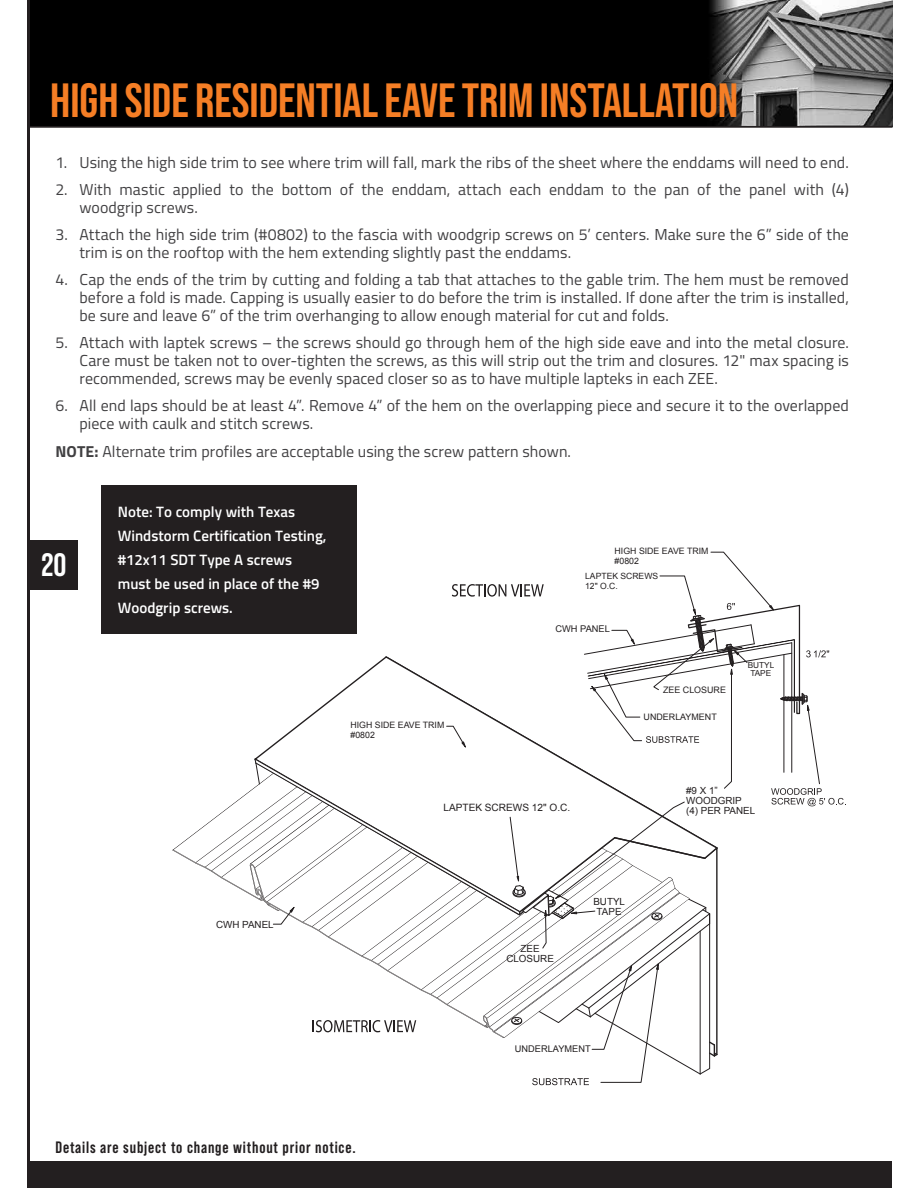
<style>
.page{position:relative;width:918px;height:1188px;background:#fff}
.page>*{position:absolute;margin:0;border:0;box-sizing:border-box;transform-origin:0 0}
.t1{font:700 48px "Bebas Neue Pro";color:#f57e25}
.t2{font:700 32.4px "Bebas Neue Pro";color:#fff}
.t3{font:700 16.5px "Bebas Neue Pro";letter-spacing:.05em;color:#231f20}
.t4{font:15.9px/18px "Titillium Web";letter-spacing:.005em;color:#414042}
.t5{font:600 15px/24px "Titillium Web";color:#fff}
.t6{font:10.05px "Arial";color:#231f20}
.t7{font:9.9px/10.1px "Arial";color:#231f20;text-align:center}
.t8{font:9.3px "Arial";color:#231f20}
.t9{font:8.85px/10.5px "Arial";color:#231f20}
.t10{font:8.55px/10.4px "Arial";color:#231f20}
.t11{font:8.25px/8.6px "Arial";color:#231f20;text-align:center}
.s1{font-weight:700}
</style>
<div class="page">
<img style="left:30px;top:0;width:862px;height:126px">
<div style="left:28px;top:540px;width:50px;height:49px;background:#231f20"></div>
<div style="left:28px;top:1161px;width:864px;height:27px;background:#231f20"></div>
<hr style="left:28px;top:126px;width:864px;height:1px;background:#231f20">
<hr style="left:27px;top:0;width:3px;height:1188px;background:#231f20">
<svg style="left:172px;top:552px;width:674px;height:533px"></svg>
<div style="left:101px;top:486px;width:256px;height:148px;background:#231f20"></div>
<h1 class="t1" style="left:50px;top:73px;width:690px">HIGH SIDE RESIDENTIAL EAVE TRIM INSTALLATION</h1>
<p class="t4" style="left:56px;top:153px;width:795px">1. Using the high side trim to see where trim will fall, mark the ribs of the sheet where the enddams will need to end.</p>
<p class="t4" style="left:79px;top:180px;width:771px;text-indent:-24px">2. With mastic applied to the bottom of the enddam, attach each enddam to the pan of the panel with (4) woodgrip screws.</p>
<p class="t4" style="left:79px;top:224px;width:771px;text-indent:-24px">3. Attach the high side trim (#0802) to the fascia with woodgrip screws on 5’ centers. Make sure the 6” side of the trim is on the rooftop with the hem extending slightly past the enddams.</p>
<p class="t4" style="left:79px;top:269px;width:771px;text-align:justify;text-indent:-24px">4. Cap the ends of the trim by cutting and folding a tab that attaches to the gable trim. The hem must be removed before a fold is made. Capping is usually easier to do before the trim is installed. If done after the trim is installed, be sure and leave 6” of the trim overhanging to allow enough material for cut and folds.</p>
<p class="t4" style="left:79px;top:332px;width:771px;text-align:justify;text-indent:-24px">5. Attach with laptek screws – the screws should go through hem of the high side eave and into the metal closure.<br>Care must be taken not to over-tighten the screws, as this will strip out the trim and closures. 12" max spacing is recommended, screws may be evenly spaced closer so as to have multiple lapteks in each ZEE.</p>
<p class="t4" style="left:79px;top:395px;width:771px;text-indent:-24px">6. All end laps should be at least 4”. Remove 4” of the hem on the overlapping piece and secure it to the overlapped piece with caulk and stitch screws.</p>
<p class="t4" style="left:56px;top:441px;width:517px"><span class="s1">NOTE:</span> Alternate trim profiles are acceptable using the screw pattern shown.</p>
<h2 class="t2" style="left:42px;top:546px;width:26px">20</h2>
<p class="t5" style="left:118px;top:499px;width:210px">Note: To comply with Texas<br>Windstorm Certification Testing, #12x11 SDT Type A screws must be used in place of the #9<br>Woodgrip screws.</p>
<p class="t9" style="left:615px;top:545px;width:95px">HIGH SIDE EAVE TRIM #0802</p>
<p class="t9" style="left:351px;top:719px;width:95px">HIGH SIDE EAVE TRIM #0802</p>
<p class="t10" style="left:585px;top:571px;width:74px">LAPTEK SCREWS<br>12" O.C.</p>
<p class="t8" style="left:555px;top:623px;width:56px">CWH PANEL</p>
<p class="t9" style="left:663px;top:685px;width:64px">ZEE CLOSURE</p>
<p class="t9" style="left:644px;top:712px;width:75px">UNDERLAYMENT</p>
<p class="t11" style="left:748px;top:661px;width:28px">BUTYL<br>TAPE</p>
<p class="t6" style="left:443px;top:801px;width:128px">LAPTEK SCREWS 12" O.C.</p>
<p class="t7" style="left:686px;top:786px;width:71px;text-align:left">#9 X 1”<br>WOODGRIP (4) PER PANEL</p>
<p class="t7" style="left:216px;top:919px;width:59px">CWH PANEL</p>
<p class="t7" style="left:506px;top:944px;width:49px">ZEE<br>CLOSURE</p>
<p class="t7" style="left:593px;top:896px;width:33px">BUTYL<br>TAPE</p>
<p class="t8" style="left:515px;top:1043px;width:77px">UNDERLAYMENT</p>
<p class="t3" style="left:56px;top:1138px;width:302px">Details are subject to change without prior notice.</p>
</div>
